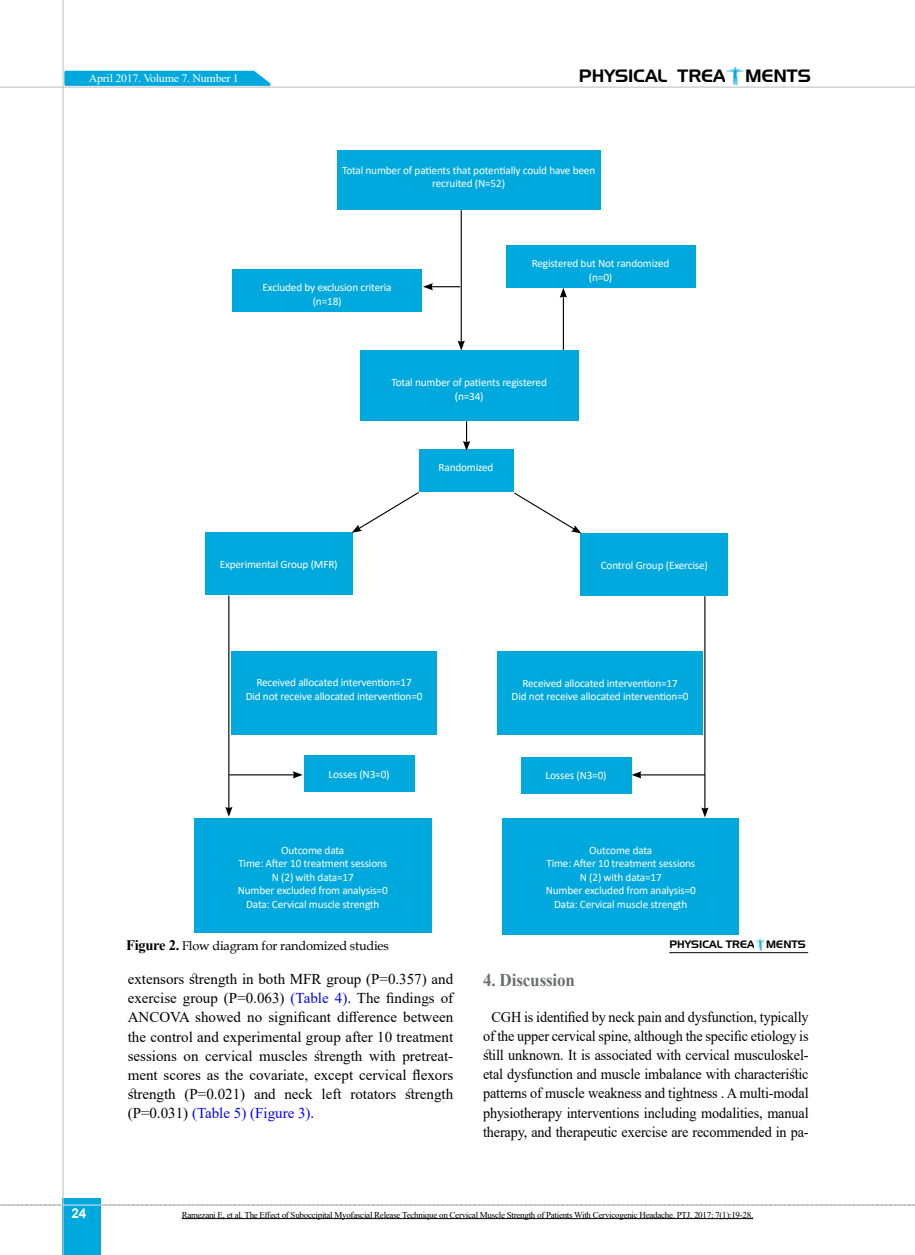
<style>
.page{position:relative;width:915px;height:1255px;background:#fff}
.page>*{position:absolute;margin:0;border:0;box-sizing:border-box;transform-origin:0 0}
.t1{font:700 18px "Times New Roman";letter-spacing:-.01em;color:#6d6e71;scale:.95 1}
.t2{font:17.4px "Aero Regular SWFTE";color:#000}
.t3{font:15px/19px "Times New Roman";letter-spacing:-.01em;color:#000;text-align:center;scale:.95 1}
.t4{font:15px/19px "Times New Roman";letter-spacing:-.01em;color:#000;text-align:justify}
.t5{font:700 13.5px "Arial";color:#fff}
.t6{font:12.75px "Book Antiqua";letter-spacing:-.015em;color:#000}
.t7{font:11.4px "Times New Roman";letter-spacing:-.025em;color:#fff;scale:1.05 1}
.t8{font:11.25px/13.5px "Calibri";letter-spacing:-.015em;color:#fff;text-align:center}
.t9{font:10.5px "Aero Regular SWFTE";color:#000}
.t10{font:9px "Times New Roman";letter-spacing:-.03em;color:#000}
.s1{font-family:"Times New Roman";font-weight:700;font-size:14.55px}
.s2{color:#00f}
</style>
<div class="page">
<svg style="left:0;top:1204px;width:915px;height:1px"></svg>
<div style="left:63px;top:1198px;width:38px;height:56px;background:#00a9dd"></div>
<hr style="left:62px;top:0;width:2px;height:1254px;background:#c2c4c6">
<hr style="left:0;top:87px;width:914px;height:1px;background:#c2c4c6">
<hr style="left:63px;top:1204px;width:38px;height:1px;background:#ebebec">
<img style="left:726px;top:67px;width:18px;height:18px">
<svg style="left:63px;top:69px;width:215px;height:18px;background:#36bae2"></svg>
<div style="left:232px;top:269px;width:190px;height:42px;background:#00a9dd"></div>
<div style="left:360px;top:350px;width:218px;height:71px;background:#00a9dd"></div>
<div style="left:505px;top:245px;width:190px;height:43px;background:#00a9dd"></div>
<div style="left:580px;top:533px;width:148px;height:62px;background:#00a9dd"></div>
<div style="left:205px;top:532px;width:147px;height:62px;background:#00a9dd"></div>
<div style="left:231px;top:651px;width:205px;height:83px;background:#00a9dd"></div>
<div style="left:502px;top:818px;width:236px;height:116px;background:#00a9dd"></div>
<div style="left:194px;top:818px;width:237px;height:115px;background:#00a9dd"></div>
<div style="left:497px;top:651px;width:205px;height:84px;background:#00a9dd"></div>
<div style="left:418px;top:449px;width:95px;height:43px;background:#00a9dd"></div>
<div style="left:304px;top:755px;width:110px;height:36px;background:#00a9dd"></div>
<div style="left:520px;top:757px;width:111px;height:36px;background:#00a9dd"></div>
<div style="left:336px;top:150px;width:264px;height:59px;background:#00a9dd"></div>
<hr style="left:460px;top:210px;width:1px;height:133px;background:#000">
<svg style="left:457px;top:340px;width:7px;height:10px"></svg>
<hr style="left:430px;top:286px;width:30px;height:1px;background:#000">
<svg style="left:423px;top:283px;width:10px;height:7px"></svg>
<hr style="left:562px;top:295px;width:1px;height:55px;background:#000">
<svg style="left:559px;top:288px;width:8px;height:10px"></svg>
<svg style="left:463px;top:421px;width:7px;height:30px"></svg>
<svg style="left:513px;top:491px;width:68px;height:42px"></svg>
<svg style="left:351px;top:491px;width:68px;height:42px"></svg>
<hr style="left:704px;top:596px;width:1px;height:213px;background:#000">
<svg style="left:701px;top:807px;width:7px;height:10px"></svg>
<hr style="left:228px;top:595px;width:1px;height:214px;background:#000">
<svg style="left:225px;top:806px;width:7px;height:10px"></svg>
<hr style="left:639px;top:774px;width:65px;height:1px;background:#000">
<svg style="left:631px;top:771px;width:10px;height:7px"></svg>
<hr style="left:229px;top:774px;width:66px;height:1px;background:#000">
<svg style="left:292px;top:771px;width:10px;height:7px"></svg>
<hr style="left:669px;top:952px;width:138px;height:1px;background:#000">
<svg style="left:754px;top:938px;width:12px;height:12px"></svg>
<hr style="left:182px;top:1218px;width:571px;height:1px;background:#000">
<p class="t7" style="left:89px;top:70px;width:144px">April 2017. Volume 7. Number 1</p>
<h2 class="t2" style="left:578px;top:65px;width:233px">PHYSICAL TREA MENTS</h2>
<p class="t8" style="left:342px;top:163px;width:255px">Total number of patients that potentially could have been recruited (N=52)</p>
<p class="t8" style="left:262px;top:280px;width:130px">Excluded by exclusion criteria (n=18)</p>
<p class="t8" style="left:531px;top:256px;width:139px">Registered but Not randomized (n=0)</p>
<p class="t8" style="left:391px;top:375px;width:157px">Total number of patients registered (n=34)</p>
<p class="t8" style="left:438px;top:460px;width:56px">Randomized</p>
<p class="t8" style="left:220px;top:557px;width:119px">Experimental Group (MFR)</p>
<p class="t8" style="left:600px;top:558px;width:109px">Control Group (Exercise)</p>
<p class="t8" style="left:245px;top:675px;width:178px">Received allocated intervention=17<br>Did not receive allocated intervention=0</p>
<p class="t8" style="left:511px;top:676px;width:178px">Received allocated intervention=17<br>Did not receive allocated intervention=0</p>
<p class="t8" style="left:328px;top:767px;width:63px">Losses (N3=0)</p>
<p class="t8" style="left:545px;top:768px;width:63px">Losses (N3=0)</p>
<p class="t8" style="left:238px;top:843px;width:151px">Outcome data<br>Time: After 10 treatment sessions<br>N (2) with data=17<br>Number excluded from analysis=0<br>Data: Cervical muscle strength</p>
<p class="t6" style="left:126px;top:937px;width:264px"><span class="s1">Figure 2.</span> Flow diagram for randomized studies</p>
<p class="t8" style="left:545px;top:843px;width:151px">Outcome data<br>Time: After 10 treatment sessions<br>N (2) with data=17<br>Number excluded from analysis=0<br>Data: Cervical muscle strength</p>
<p class="t9" style="left:669px;top:937px;width:138px">PHYSICAL TREA MENTS</p>
<p class="t5" style="left:71px;top:1203px;width:17px">24</p>
<p class="t4" style="left:128px;top:969px;width:327px">extensors strength in both MFR group (P=0.357) and exercise group (P=0.063) <span class="s2">(Table 4)</span>. The findings of ANCOVA showed no significant difference between the control and experimental group after 10 treatment sessions on cervical muscles strength with pretreat&shy;ment scores as the covariate, except cervical flexors strength (P=0.021) and neck left rotators strength (P=0.031) <span class="s2">(Table 5) (Figure 3)</span>.</p>
<h1 class="t1" style="left:483px;top:967px;width:98px">4. Discussion</h1>
<p class="t3" style="left:483px;top:1007px;width:344px">CGH is identified by neck pain and dysfunction, typically of the upper cervical spine, although the specific etiology is still unknown. It is associated with cervical musculoskel&shy;etal dysfunction and muscle imbalance with characteristic patterns of muscle weakness and tightness . A multi-modal physiotherapy interventions including modalities, manual therapy, and therapeutic exercise are recommended in pa-</p>
<p class="t10" style="left:182px;top:1208px;width:573px">Ramezani E, et al. The Effect of Suboccipital Myofascial Release Technique on Cervical Muscle Strength of Patients With Cervicogenic Headache. PTJ. 2017; 7(1):19-28.</p>
</div>
